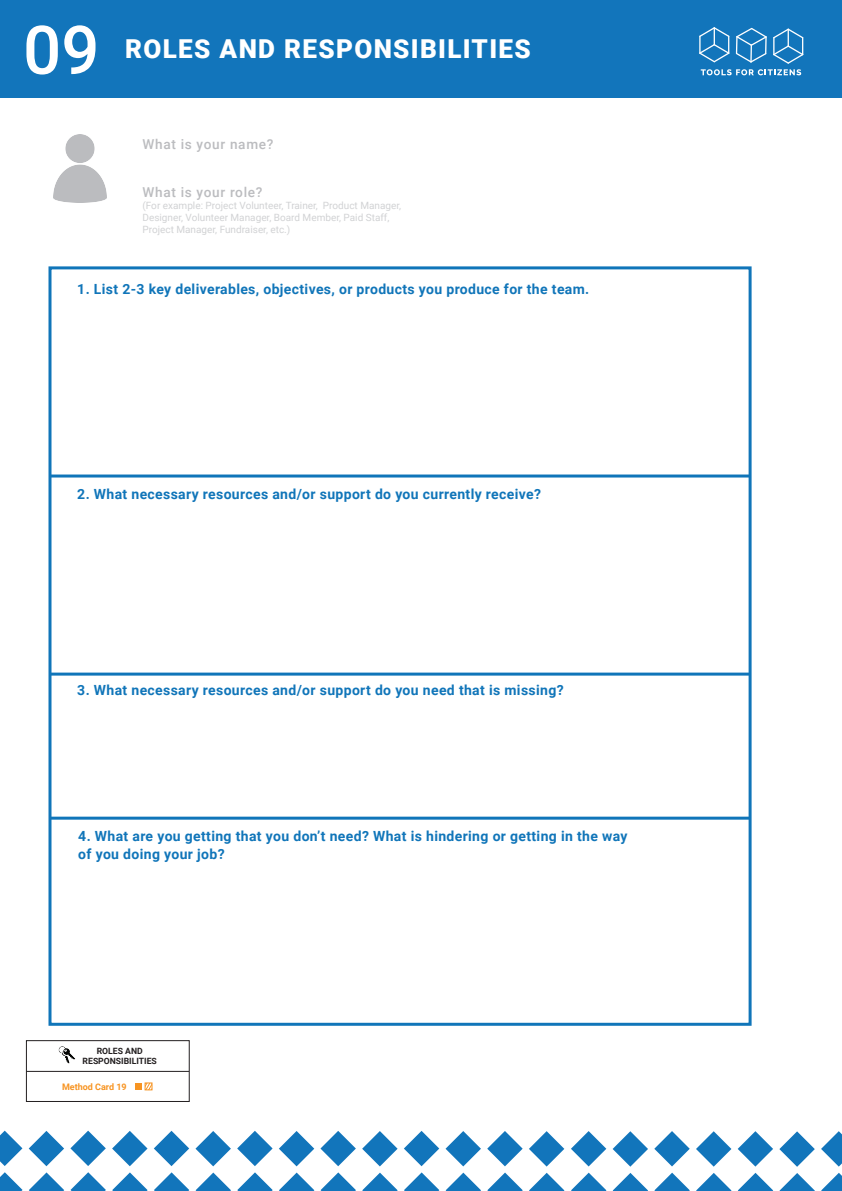
<style>
.page{position:relative;width:842px;height:1191px;background:#fff}
.page>*{position:absolute;margin:0;border:0;box-sizing:border-box;transform-origin:0 0}
.t1{font:500 67.3px "Roboto";color:#fff}
.t2{font:900 26.1px "Roboto";letter-spacing:.05em;color:#fff}
.t3{font:700 14px/18px "Roboto";letter-spacing:.025em;color:#1075b9}
.t4{font:500 13.6px "Roboto";letter-spacing:.05em;color:#bbbcbf}
.t5{font:10px/12px "Roboto";color:#d1d2d4}
.t6{font:700 9px "Roboto";color:#f79422}
.t7{font:700 8.6px/10.4px "Roboto";color:#231f20;text-align:center}
</style>
<div class="page">
<div style="left:0;top:1px;width:841px;height:97px;background:#1275bb"></div>
<svg style="left:699px;top:27px;width:105px;height:48px"></svg>
<svg style="left:0;top:1130px;width:22px;height:36px"></svg>
<svg style="left:0;top:1172px;width:23px;height:19px"></svg>
<svg style="left:29px;top:1131px;width:35px;height:35px"></svg>
<svg style="left:29px;top:1172px;width:35px;height:19px"></svg>
<svg style="left:70px;top:1130px;width:36px;height:36px"></svg>
<svg style="left:71px;top:1172px;width:35px;height:19px"></svg>
<svg style="left:112px;top:1131px;width:36px;height:35px"></svg>
<svg style="left:112px;top:1172px;width:36px;height:19px"></svg>
<svg style="left:154px;top:1130px;width:35px;height:36px"></svg>
<svg style="left:154px;top:1172px;width:35px;height:19px"></svg>
<svg style="left:195px;top:1131px;width:36px;height:35px"></svg>
<svg style="left:196px;top:1172px;width:35px;height:19px"></svg>
<svg style="left:237px;top:1130px;width:36px;height:36px"></svg>
<svg style="left:237px;top:1172px;width:36px;height:19px"></svg>
<svg style="left:279px;top:1131px;width:35px;height:35px"></svg>
<svg style="left:279px;top:1172px;width:35px;height:19px"></svg>
<svg style="left:320px;top:1131px;width:36px;height:35px"></svg>
<svg style="left:321px;top:1172px;width:35px;height:19px"></svg>
<svg style="left:362px;top:1131px;width:36px;height:35px"></svg>
<svg style="left:362px;top:1172px;width:36px;height:19px"></svg>
<svg style="left:404px;top:1131px;width:35px;height:35px"></svg>
<svg style="left:404px;top:1172px;width:35px;height:19px"></svg>
<svg style="left:445px;top:1131px;width:36px;height:35px"></svg>
<svg style="left:446px;top:1172px;width:35px;height:19px"></svg>
<svg style="left:487px;top:1131px;width:36px;height:35px"></svg>
<svg style="left:487px;top:1172px;width:36px;height:19px"></svg>
<svg style="left:529px;top:1131px;width:35px;height:35px"></svg>
<svg style="left:529px;top:1172px;width:35px;height:19px"></svg>
<svg style="left:571px;top:1131px;width:35px;height:35px"></svg>
<svg style="left:571px;top:1172px;width:35px;height:19px"></svg>
<svg style="left:613px;top:1131px;width:35px;height:35px"></svg>
<svg style="left:613px;top:1173px;width:35px;height:18px"></svg>
<svg style="left:654px;top:1131px;width:36px;height:35px"></svg>
<svg style="left:654px;top:1172px;width:36px;height:19px"></svg>
<svg style="left:696px;top:1131px;width:35px;height:35px"></svg>
<svg style="left:696px;top:1173px;width:35px;height:18px"></svg>
<svg style="left:738px;top:1131px;width:35px;height:35px"></svg>
<svg style="left:738px;top:1172px;width:35px;height:19px"></svg>
<svg style="left:779px;top:1131px;width:36px;height:35px"></svg>
<svg style="left:779px;top:1173px;width:36px;height:18px"></svg>
<svg style="left:821px;top:1131px;width:20px;height:35px"></svg>
<svg style="left:821px;top:1173px;width:20px;height:18px"></svg>
<div style="left:26px;top:1040px;width:164px;height:62px;border:1px solid #231f20"></div>
<hr style="left:26px;top:1070px;width:163px;height:1px;background:#231f20">
<div style="left:135px;top:1083px;width:7px;height:6px;background:#f79422"></div>
<div style="left:145px;top:1082px;width:7px;height:8px;border:1px solid #f79422"></div>
<img style="left:59px;top:1046px;width:16px;height:17px">
<div style="left:48px;top:266px;width:704px;height:759px;border:3px solid #1075b9"></div>
<hr style="left:50px;top:474px;width:699px;height:3px;background:#1075b9">
<hr style="left:50px;top:672px;width:700px;height:3px;background:#1075b9">
<hr style="left:50px;top:816px;width:700px;height:3px;background:#1075b9">
<img style="left:53px;top:134px;width:54px;height:69px">
<h1 class="t1" style="left:23px;top:11px;width:78px">09</h1>
<h2 class="t2" style="left:125px;top:34px;width:407px">ROLES AND RESPONSIBILITIES</h2>
<p class="t4" style="left:142px;top:136px;width:132px">What is your name?</p>
<p class="t4" style="left:142px;top:184px;width:121px">What is your role?</p>
<p class="t5" style="left:142px;top:200px;width:260px">(For example: Project Volunteer, Trainer, Product Manager,<br>Designer, Volunteer Manager, Board Member, Paid Staff,<br>Project Manager, Fundraiser, etc.)</p>
<p class="t3" style="left:77px;top:280px;width:513px">1. List 2-3 key deliverables, objectives, or products you produce for the team.</p>
<p class="t3" style="left:77px;top:485px;width:465px">2. What necessary resources and/or support do you currently receive?</p>
<p class="t3" style="left:77px;top:681px;width:488px">3. What necessary resources and/or support do you need that is missing?</p>
<p class="t3" style="left:78px;top:827px;width:551px">4. What are you getting that you don’t need? What is hindering or getting in the way of you doing your job?</p>
<p class="t7" style="left:83px;top:1045px;width:76px">ROLES AND<br>RESPONSIBILITIES</p>
<p class="t6" style="left:62px;top:1081px;width:66px">Method Card 19</p>
</div>
